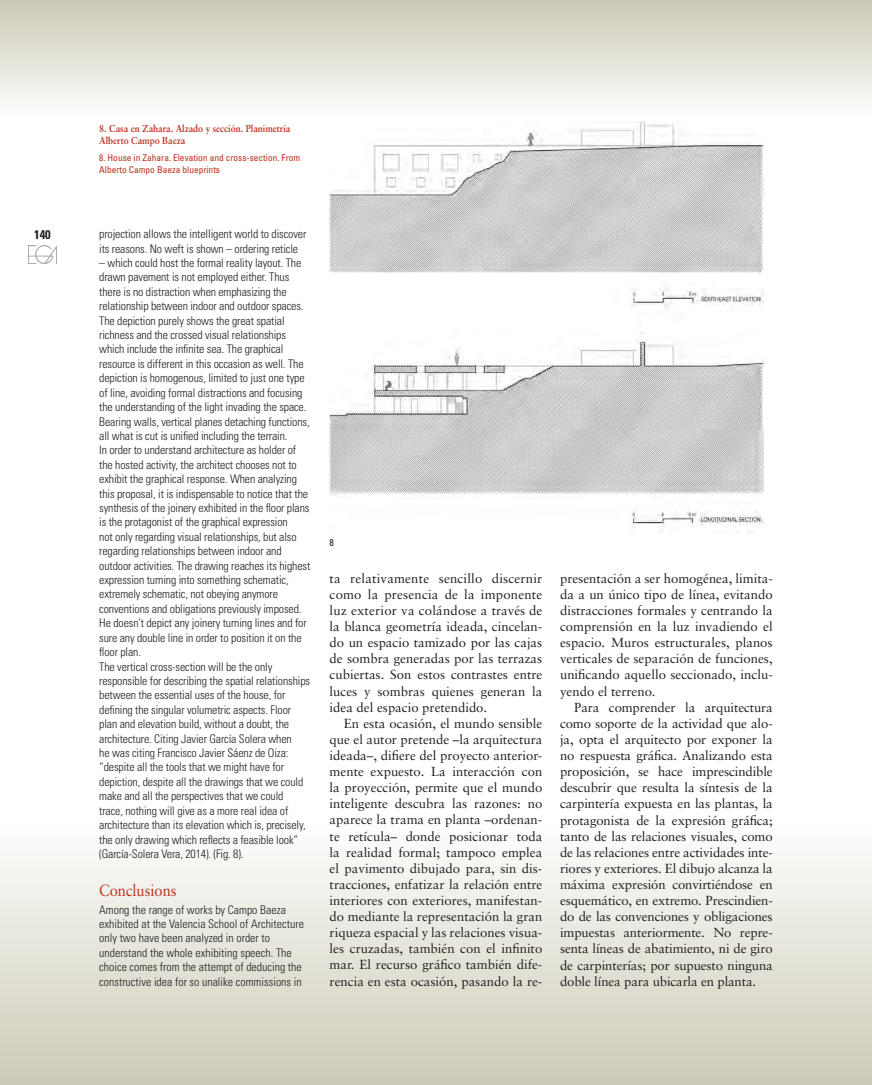
<style>
.page{position:relative;width:872px;height:1085px;background:#fff}
.page>*{position:absolute;margin:0;border:0;box-sizing:border-box;transform-origin:0 0}
.t1{font:16.25px "Sabon";color:#c02d19;scale:.9 1}
.t2{font:13.12px/16.1px "Sabon";color:#231f20;text-align:justify}
.t3{font:700 condensed 12.5px "Univers";color:#231f20}
.t4{font:300 condensed 11.88px/14.4px "Univers";letter-spacing:-.01em;color:#231f20}
.t5{font:700 10px/11.9px "Sabon";color:#c02d19;scale:.9 1}
.t6{font:condensed 10px "Univers";color:#231f20}
.t7{font:condensed 9.38px/11.9px "Univers";color:#c02d19}
</style>
<div class="page">
<img style="left:29px;top:246px;width:27px;height:17px">
<div style="left:0;top:814px;width:872px;height:270px;background:linear-gradient(to bottom,#fff,#cccab7)"></div>
<div style="left:0;top:0;width:872px;height:119px;background:linear-gradient(to bottom,#cbc9b6,#fffffe)"></div>
<img style="left:330px;top:122px;width:433px;height:406px">
<p class="t3" style="left:34px;top:226px;width:18px">140</p>
<p class="t5" style="left:99px;top:122px;width:214px">8. casa en Zahara. alzado y sección. Planimetría alberto campo Baeza</p>
<p class="t7" style="left:99px;top:151px;width:202px">8. House in Zahara. Elevation and cross-section. From<br>Alberto Campo Baeza blueprints</p>
<p class="t4" style="left:99px;top:227px;width:209px">projection allows the intelligent world to discover its reasons. No weft is shown – ordering reticle</p>
<p class="t4" style="left:99px;top:255px;width:212px">– which could host the formal reality layout. The drawn pavement is not employed either. Thus there is no distraction when emphasizing the relationship between indoor and outdoor spaces.<br>The depiction purely shows the great spatial richness and the crossed visual relationships which include the infinite sea. The graphical resource is different in this occasion as well. The depiction is homogenous, limited to just one type of line, avoiding formal distractions and focusing the understanding of the light invading the space.<br>Bearing walls, vertical planes detaching functions, all what is cut is unified including the terrain.<br>In order to understand architecture as holder of the hosted activity, the architect chooses not to exhibit the graphical response. When analyzing this proposal, it is indispensable to notice that the synthesis of the joinery exhibited in the floor plans is the protagonist of the graphical expression<br>not only regarding visual relationships, but also regarding relationships between indoor and outdoor activities. The drawing reaches its highest expression turning into something schematic, extremely schematic, not obeying anymore conventions and obligations previously imposed.<br>He doesn’t depict any joinery turning lines and for sure any double line in order to position it on the floor plan.<br>The vertical cross-section will be the only responsible for describing the spatial relationships between the essential uses of the house, for defining the singular volumetric aspects. Floor plan and elevation build, without a doubt, the architecture. Citing Javier García Solera when<br>he was citing Francisco Javier Sáenz de Oiza: “despite all the tools that we might have for depiction, despite all the drawings that we could make and all the perspectives that we could trace, nothing will give as a more real idea of architecture than its elevation which is, precisely, the only drawing which reflects a feasible look” (García-Solera Vera, 2014). (Fig. 8).</p>
<h1 class="t1" style="left:99px;top:880px;width:87px">Conclusions</h1>
<p class="t4" style="left:99px;top:902px;width:206px">Among the range of works by Campo Baeza exhibited at the Valencia School of Architecture only two have been analyzed in order to understand the whole exhibiting speech. The choice comes from the attempt of deducing the constructive idea for so unalike commissions in</p>
<p class="t6" style="left:330px;top:535px;width:6px">8</p>
<p class="t2" style="left:330px;top:570px;width:214px">ta relativamente sencillo discernir como la presencia de la imponente luz exterior va colándose a través de la blanca geometría ideada, cincelan&shy;do un espacio tamizado por las cajas de sombra generadas por las terrazas cubiertas. Son estos contrastes entre luces y sombras quienes generan la idea del espacio pretendido.</p>
<p class="t2" style="left:330px;top:715px;width:214px;text-indent:14px">En esta ocasión, el mundo sensible que el autor pretende –la arquitectura ideada–, difiere del proyecto anterior&shy;mente expuesto. La interacción con la proyección, permite que el mundo inteligente descubra las razones: no aparece la trama en planta –ordenan&shy;te retícula– donde posicionar toda la realidad formal; tampoco emplea el pavimento dibujado para, sin dis&shy;tracciones, enfatizar la relación entre interiores con exteriores, manifestan&shy;do mediante la representación la gran riqueza espacial y las relaciones visua&shy;les cruzadas, también con el infinito mar. El recurso gráfico también dife&shy;rencia en esta ocasión, pasando la re-</p>
<p class="t2" style="left:560px;top:570px;width:214px">presentación a ser homogénea, limita&shy;da a un único tipo de línea, evitando distracciones formales y centrando la comprensión en la luz invadiendo el espacio. Muros estructurales, planos verticales de separación de funciones, unificando aquello seccionado, inclu&shy;yendo el terreno.</p>
<p class="t2" style="left:560px;top:698px;width:214px;text-indent:14px">Para comprender la arquitectura como soporte de la actividad que alo&shy;ja, opta el arquitecto por exponer la no respuesta gráfica. Analizando esta proposición, se hace imprescindible descubrir que resulta la síntesis de la carpintería expuesta en las plantas, la protagonista de la expresión gráfica; tanto de las relaciones visuales, como de las relaciones entre actividades inte&shy;riores y exteriores. El dibujo alcanza la máxima expresión convirtiéndose en esquemático, en extremo. Prescindien&shy;do de las convenciones y obligaciones impuestas anteriormente. No repre&shy;senta líneas de abatimiento, ni de giro de carpinterías; por supuesto ninguna doble línea para ubicarla en planta.</p>
</div>
